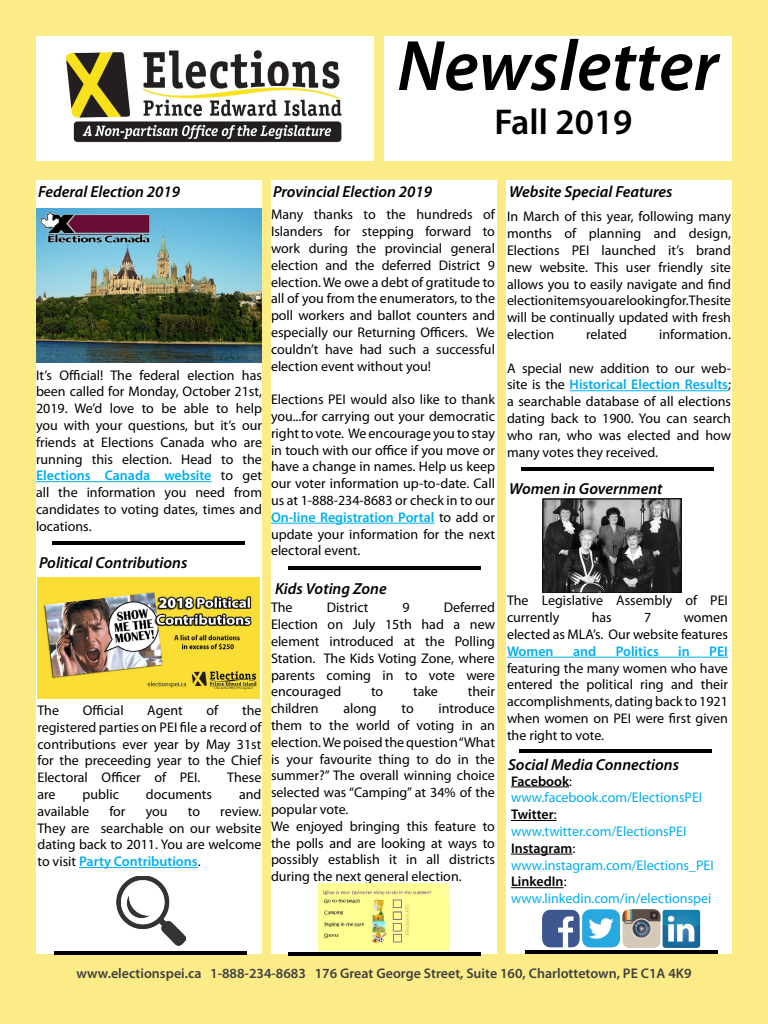
<style>
.page{position:relative;width:768px;height:1024px;background:#fcec87}
.page>*{position:absolute;margin:0;border:0;box-sizing:border-box;transform-origin:0 0}
.t1{font:italic 600 72px "Myriad Pro";color:#000}
.t2{font:600 36px "Myriad Pro";color:#000}
.t3{font:italic 600 16px "Myriad Pro";color:#000}
.t4{font:14px/16.8px "Myriad Pro";color:#000;text-align:justify}
.t5{font:14px/16.8px "Myriad Pro";color:#00aeef}
.t6{font:600 14px "Myriad Pro";color:#404040}
.t7{font:600 14px "Myriad Pro";color:#00aeef}
.s1{font-weight:600;color:#00aeef}
.s2{font-weight:600;color:#000}
.s3{color:#000}
</style>
<div class="page">
<div style="left:506px;top:180px;width:226px;height:774px;background:#fff"></div>
<div style="left:271px;top:180px;width:226px;height:774px;background:#fff"></div>
<div style="left:36px;top:180px;width:226px;height:774px;background:#fff"></div>
<img style="left:36px;top:36px;width:337px;height:125px">
<div style="left:384px;top:36px;width:348px;height:125px;background:#fff"></div>
<img style="left:36px;top:209px;width:226px;height:154px">
<hr style="left:36px;top:481px;width:176px;height:1px;background:#00aeef">
<hr style="left:53px;top:541px;width:192px;height:4px;background:#000">
<hr style="left:570px;top:390px;width:158px;height:1px;background:#00aeef">
<hr style="left:55px;top:951px;width:192px;height:4px;background:#000">
<img style="left:41px;top:212px;width:108px;height:31px">
<hr style="left:271px;top:523px;width:164px;height:1px;background:#00aeef">
<hr style="left:511px;top:787px;width:58px;height:1px;background:#000">
<hr style="left:511px;top:820px;width:46px;height:1px;background:#000">
<hr style="left:511px;top:854px;width:61px;height:1px;background:#000">
<hr style="left:511px;top:887px;width:53px;height:1px;background:#000">
<img style="left:543px;top:909px;width:157px;height:39px">
<hr style="left:288px;top:566px;width:192px;height:4px;background:#000">
<hr style="left:79px;top:867px;width:119px;height:1px;background:#00aeef">
<img style="left:37px;top:577px;width:223px;height:122px">
<hr style="left:507px;top:657px;width:221px;height:1px;background:#00aeef">
<hr style="left:521px;top:467px;width:193px;height:4px;background:#000">
<hr style="left:520px;top:749px;width:192px;height:4px;background:#000">
<img style="left:318px;top:884px;width:132px;height:67px">
<img style="left:116px;top:876px;width:70px;height:70px">
<hr style="left:288px;top:952px;width:192px;height:4px;background:#000">
<hr style="left:525px;top:950px;width:193px;height:4px;background:#000">
<img style="left:543px;top:499px;width:139px;height:94px">
<h1 class="t1" style="left:397px;top:20px;width:323px">Newsletter</h1>
<h2 class="t2" style="left:494px;top:99px;width:140px">Fall 2019</h2>
<p class="t3" style="left:38px;top:181px;width:144px">Federal Election 2019</p>
<p class="t4" style="left:36px;top:366px;width:228px">It’s Official! The federal election has been called for Monday, October 21st, 2019. We’d love to be able to help you with your questions, but it’s our friends at Elections Canada who are running this election. Head to the <span class="s1">Elections Canada website</span> to get all the information you need from candidates to voting dates, times and locations.</p>
<p class="t3" style="left:39px;top:552px;width:150px">Political Contributions</p>
<p class="t4" style="left:37px;top:702px;width:23px">The</p>
<p class="t4" style="left:83px;top:702px;width:42px">Official</p>
<p class="t4" style="left:147px;top:702px;width:37px">Agent</p>
<p class="t4" style="left:207px;top:702px;width:13px">of</p>
<p class="t4" style="left:37px;top:702px;width:226px;text-indent:205px">the registered parties on PEI file a record of contributions ever year by May 31st for the preceeding year to the Chief Electoral Officer of PEI.</p>
<p class="t4" style="left:227px;top:769px;width:36px">These</p>
<p class="t4" style="left:37px;top:786px;width:20px">are</p>
<p class="t4" style="left:83px;top:786px;width:38px">public</p>
<p class="t4" style="left:146px;top:786px;width:68px">documents</p>
<p class="t4" style="left:239px;top:786px;width:24px">and</p>
<p class="t4" style="left:37px;top:802px;width:53px">available</p>
<p class="t4" style="left:109px;top:802px;width:18px">for</p>
<p class="t4" style="left:146px;top:802px;width:23px">you</p>
<p class="t4" style="left:188px;top:802px;width:14px">to</p>
<p class="t4" style="left:37px;top:802px;width:226px;text-indent:183px">review.<br>They are searchable on our website dating back to 2011. You are welcome to visit <span class="s1">Party Contributions</span>.</p>
<p class="t3" style="left:273px;top:181px;width:161px">Provincial Election 2019</p>
<p class="t4" style="left:271px;top:206px;width:226px">Many thanks to the hundreds of Islanders for stepping forward to work during the provincial general election and the deferred District 9 election. We owe a debt of gratitude to all of you from the enumerators, to the poll workers and ballot counters and especially our Returning Officers. We couldn’t have had such a successful election event without you!</p>
<p class="t4" style="left:271px;top:391px;width:226px">Elections PEI would also like to thank you...for carrying out your democratic right to vote. We encourage you to stay in touch with our office if you move or have a change in names. Help us keep our voter information up-to-date. Call us at 1-888-234-8683 or check in to our <span class="s1">On-line Registration Portal</span> to add or update your information for the next electoral event.</p>
<p class="t3" style="left:275px;top:578px;width:113px">Kids Voting Zone</p>
<p class="t4" style="left:271px;top:599px;width:23px">The</p>
<p class="t4" style="left:327px;top:599px;width:43px">District</p>
<p class="t4" style="left:402px;top:599px;width:9px">9</p>
<p class="t4" style="left:271px;top:599px;width:226px;text-indent:173px">Deferred Election on July 15th had a new element introduced at the Polling Station. The Kids Voting Zone, where parents coming in to vote were encouraged</p>
<p class="t4" style="left:371px;top:683px;width:14px">to</p>
<p class="t4" style="left:413px;top:683px;width:26px">take</p>
<p class="t4" style="left:468px;top:683px;width:29px">their</p>
<p class="t4" style="left:271px;top:700px;width:225px;text-align:left;text-indent:167px">introduce them to the world of voting in an election. We poised the question “What is your favourite thing to do in the summer?” The overall winning choice selected was “Camping” at 34% of the popular vote.<br>We enjoyed bringing this feature to the polls and are looking at ways to possibly establish it in all districts during the next general election.</p>
<p class="t4" style="left:271px;top:700px;width:49px">children</p>
<p class="t4" style="left:343px;top:700px;width:35px">along</p>
<p class="t4" style="left:401px;top:700px;width:14px">to</p>
<p class="t3" style="left:509px;top:181px;width:165px">Website Special Features</p>
<p class="t4" style="left:507px;top:208px;width:226px">In March of this year, following many months of planning and design, Elections PEI launched it’s brand new website. This user friendly site allows you to easily navigate and find election items you are looking for. The site will be continually updated with fresh election</p>
<p class="t4" style="left:586px;top:326px;width:42px">related</p>
<p class="t4" style="left:659px;top:326px;width:73px">information.</p>
<p class="t4" style="left:507px;top:359px;width:226px">A special new addition to our web&shy;site is the <span class="s1">Historical Election Results</span>; a searchable database of all elections dating back to 1900. You can search who ran, who was elected and how many votes they received.</p>
<p class="t3" style="left:509px;top:478px;width:155px">Women in Government</p>
<p class="t4" style="left:507px;top:592px;width:222px">The Legislative Assembly of PEI currently</p>
<p class="t4" style="left:592px;top:609px;width:22px">has</p>
<p class="t4" style="left:644px;top:609px;width:9px">7</p>
<p class="t4" style="left:507px;top:609px;width:223px;text-align:right">women<br>elected as MLA’s. Our website features</p>
<p class="t7" style="left:507px;top:642px;width:48px">Women</p>
<p class="t7" style="left:573px;top:642px;width:25px">and</p>
<p class="t7" style="left:616px;top:642px;width:45px">Politics</p>
<p class="t7" style="left:678px;top:642px;width:13px">in</p>
<p class="t7" style="left:709px;top:642px;width:20px">PEI</p>
<p class="t4" style="left:507px;top:659px;width:223px">featuring the many women who have entered the political ring and their accomplishments, dating back to 1921 when women on PEI were first given the right to vote.</p>
<p class="t3" style="left:508px;top:754px;width:173px">Social Media Connections</p>
<p class="t5" style="left:511px;top:772px;width:204px"><span class="s2">Facebook</span><span class="s3">: </span>www.facebook.com/ElectionsPEI<br><span class="s2">Twitter</span><span class="s3">: </span>www.twitter.com/ElectionsPEI<br><span class="s2">Instagram</span><span class="s3">: </span>www.instagram.com/Elections_PEI<br><span class="s2">LinkedIn</span><span class="s3">: </span>www.linkedin.com/in/electionspei</p>
<p class="t6" style="left:76px;top:964px;width:617px">www.electionspei.ca 1-888-234-8683 176 Great George Street, Suite 160, Charlottetown, PE C1A 4K9</p>
</div>
